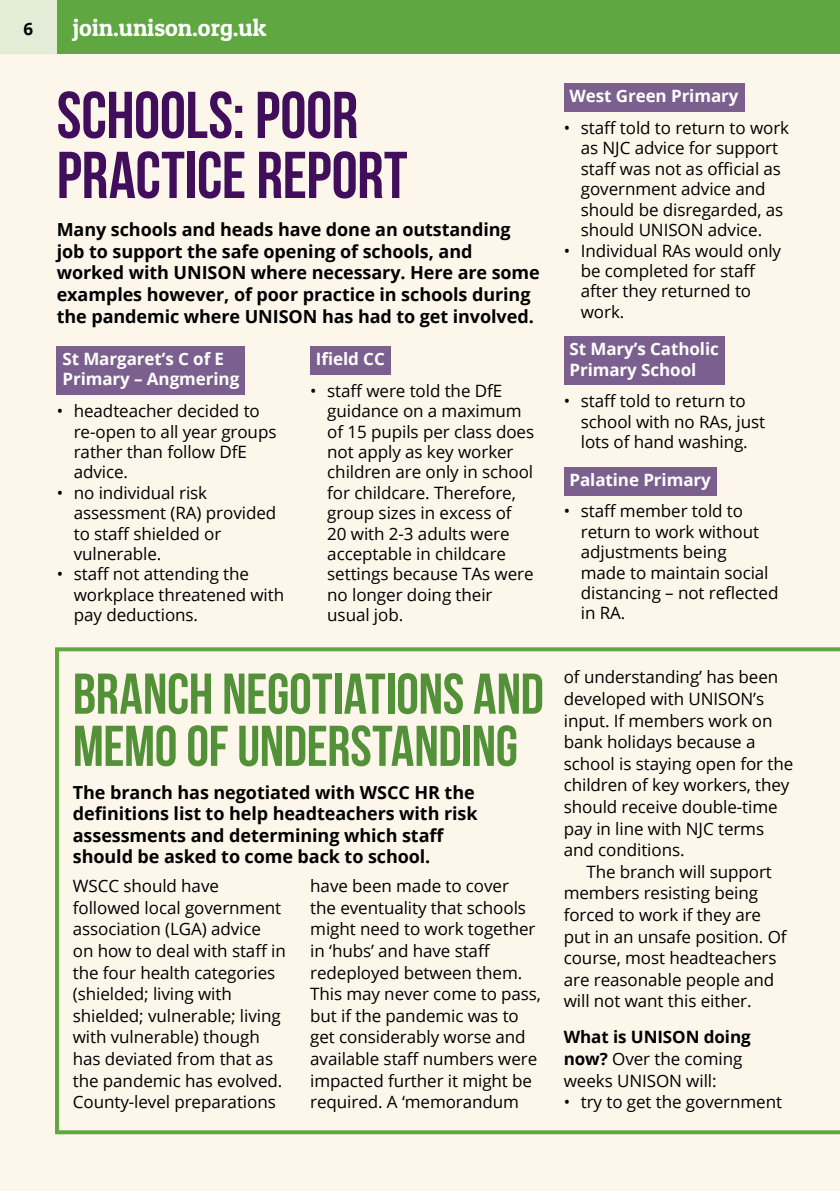
<style>
.page{position:relative;width:840px;height:1191px;background:#fff}
.page>*{position:absolute;margin:0;border:0;box-sizing:border-box;transform-origin:0 0}
.Heading__BEBAS{font:700 66px/60px "Bebas Neue";letter-spacing:-.005em;color:#400e5a}
.Heading__BEBAS-2{font:700 57.4px/52.2px "Bebas Neue";letter-spacing:-.005em;color:#529138}
.t1{font:24px "Patua One";color:#fff}
.Introduction_paragra{font:700 18px/21.6px "Open Sans";letter-spacing:-.005em;color:#000}
.Main_body_text{font:17px/21.6px "Open Sans";letter-spacing:-.005em;color:#000}
.Main_body_text-2{font:700 17px/20.4px "Open Sans";letter-spacing:-.005em;color:#fff}
.t2{font:700 17px "Open Sans";color:#000}
.s1{font-weight:700}
</style>
<div class="page">
<div style="left:57px;top:0;width:782px;height:57px;background:#5fa841"></div>
<div style="left:0;top:0;width:57px;height:57px;background:#e3ecd7"></div>
<div style="left:0;top:54px;width:839px;height:1137px;background:#fdf6ea"></div>
<svg style="left:55px;top:647px;width:784px;height:487px"></svg>
<div style="left:57px;top:346px;width:188px;height:49px;background:#7b608f"></div>
<div style="left:310px;top:346px;width:80px;height:29px;background:#7b608f"></div>
<div style="left:563px;top:84px;width:180px;height:28px;background:#7b608f"></div>
<div style="left:563px;top:336px;width:161px;height:49px;background:#7b608f"></div>
<div style="left:563px;top:467px;width:153px;height:28px;background:#7b608f"></div>
<p class="t2" style="left:23px;top:17px;width:11px">6</p>
<h3 class="t1" style="left:73px;top:13px;width:195px">join.unison.org.uk</h3>
<p class="Heading__BEBAS" style="left:57px;top:84px;width:352px">SCHOOLS: POOR<br>PRACTICE REPORT</p>
<p class="Introduction_paragra" style="left:57px;top:218px;width:484px">Many schools and heads have done an outstanding job to support the safe opening of schools, and worked with UNISON where necessary. Here are some examples however, of poor practice in schools during the pandemic where UNISON has had to get involved.</p>
<p class="Main_body_text-2" style="left:62px;top:348px;width:178px">St Margaret’s C of E<br>Primary – Angmering</p>
<p class="Main_body_text" style="left:74px;top:400px;width:204px;line-height:20.4px;text-indent:-17px">• headteacher decided to re-open to all year groups rather than follow DfE advice.</p>
<p class="Main_body_text" style="left:74px;top:482px;width:204px;line-height:20.4px;text-indent:-17px">• no individual risk assessment (RA) provided to staff shielded or vulnerable.</p>
<p class="Main_body_text" style="left:74px;top:563px;width:212px;line-height:20.4px;text-indent:-17px">• staff not attending the workplace threatened with pay deductions.</p>
<p class="Main_body_text-2" style="left:316px;top:348px;width:70px">Ifield CC</p>
<p class="Main_body_text" style="left:327px;top:380px;width:208px;line-height:20.4px;text-indent:-17px">• staff were told the DfE guidance on a maximum of 15 pupils per class does not apply as key worker children are only in school for childcare. Therefore, group sizes in excess of<br>20 with 2-3 adults were acceptable in childcare settings because TAs were no longer doing their usual job.</p>
<p class="Heading__BEBAS-2" style="left:73px;top:667px;width:472px">BRANCH NEGOTIATIONS AND<br>MEMO OF UNDERSTANDING</p>
<p class="Introduction_paragra" style="left:73px;top:781px;width:406px">The branch has negotiated with WSCC HR the definitions list to help headteachers with risk assessments and determining which staff should be asked to come back to school.</p>
<p class="Main_body_text" style="left:310px;top:874px;width:232px">have been made to cover<br>the eventuality that schools might need to work together in ‘hubs’ and have staff redeployed between them.<br>This may never come to pass, but if the pandemic was to get considerably worse and available staff numbers were impacted further it might be required. A ‘memorandum</p>
<p class="Main_body_text" style="left:73px;top:874px;width:214px">WSCC should have followed local government association (LGA) advice on how to deal with staff in the four health categories (shielded; living with shielded; vulnerable; living with vulnerable) though has deviated from that as the pandemic has evolved.</p>
<p class="Main_body_text" style="left:73px;top:1090px;width:204px">County-level preparations</p>
<p class="Main_body_text-2" style="left:569px;top:86px;width:170px">West Green Primary</p>
<p class="Main_body_text" style="left:580px;top:117px;width:210px;line-height:20.4px;text-indent:-17px">• staff told to return to work as NJC advice for support staff was not as official as government advice and should be disregarded, as should UNISON advice.</p>
<p class="Main_body_text" style="left:580px;top:240px;width:202px;line-height:20.4px;text-indent:-17px">• Individual RAs would only be completed for staff after they returned to work.</p>
<p class="Main_body_text-2" style="left:569px;top:338px;width:151px">St Mary’s Catholic<br>Primary School</p>
<p class="Main_body_text" style="left:580px;top:390px;width:186px;line-height:20.4px;text-indent:-17px">• staff told to return to school with no RAs, just lots of hand washing.</p>
<p class="Main_body_text-2" style="left:569px;top:469px;width:143px">Palatine Primary</p>
<p class="Main_body_text" style="left:580px;top:500px;width:199px;line-height:20.4px;text-indent:-17px">• staff member told to return to work without adjustments being<br>made to maintain social distancing – not reflected in RA.</p>
<p class="Main_body_text" style="left:563px;top:666px;width:231px">of understanding’ has been developed with UNISON’s input. If members work on bank holidays because a school is staying open for the children of key workers, they should receive double-time pay in line with NJC terms and conditions.</p>
<p class="Main_body_text" style="left:563px;top:860px;width:224px;text-indent:23px">The branch will support members resisting being forced to work if they are put in an unsafe position. Of course, most headteachers are reasonable people and will not want this either.</p>
<p class="Main_body_text" style="left:563px;top:1026px;width:188px"><span class="s1">What is UNISON doing now?</span> Over the coming weeks UNISON will:</p>
<p class="Main_body_text" style="left:563px;top:1090px;width:220px">• try to get the government</p>
</div>
